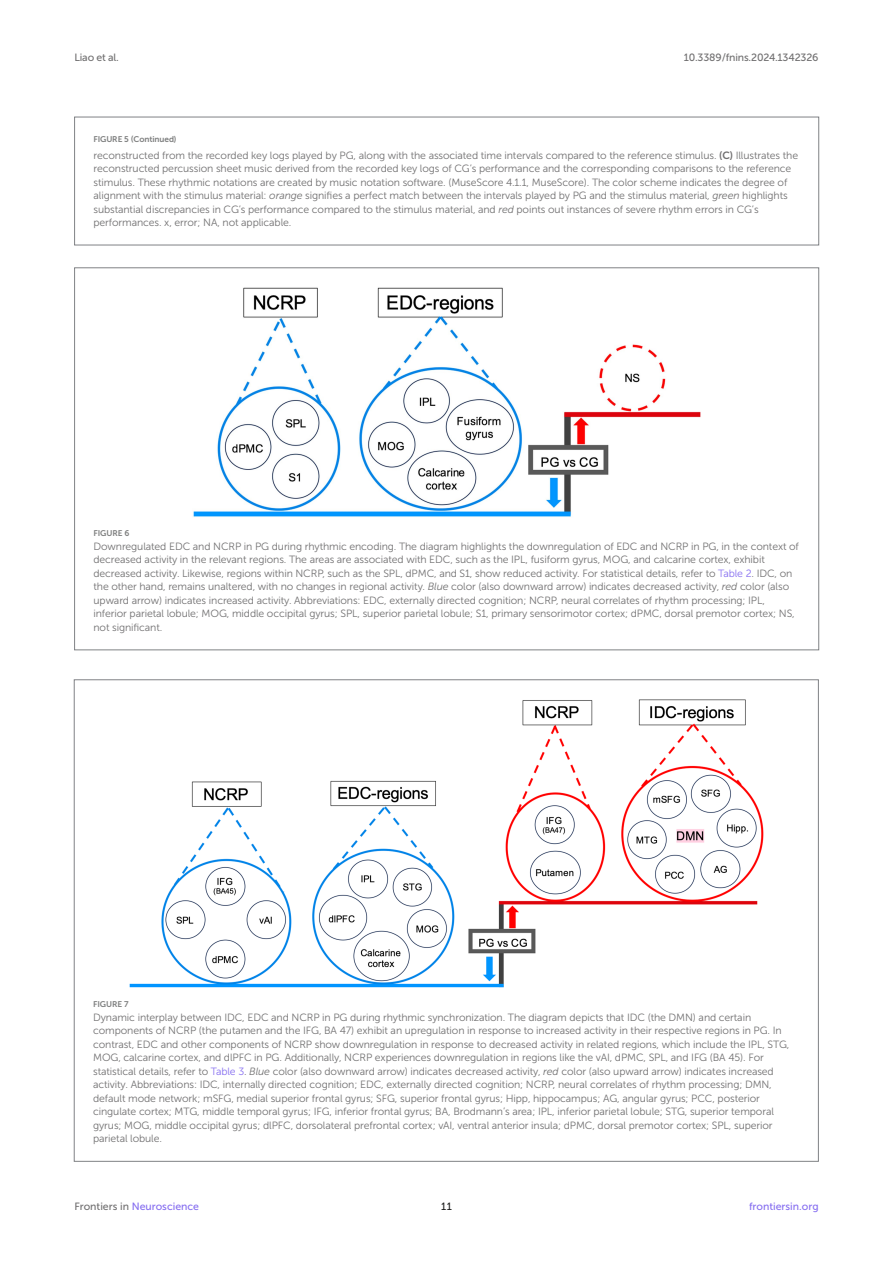
<style>
.page{position:relative;width:893px;height:1263px;background:#fff}
.page>*{position:absolute;margin:0;border:0;box-sizing:border-box;transform-origin:0 0}
.FIG_LEG{font:10.5px/13.5px "Museo Sans 300";letter-spacing:-.01em;color:#706f70}
.t1{font:10.5px "Museo Sans 500";color:#856df0}
.t2{font:10.5px "Museo Sans 500";letter-spacing:-.015em;color:#706f70}
.t3{font:10.5px "Museo Sans 500";color:#1b1c1b}
.FIG_HD{font:8.25px "Museo Sans 700";letter-spacing:-.01em;color:#7e7f7f}
.s1{font-family:"Museo Sans 700"}
.s2{font-style:italic}
.s3{color:#856df0}
.s4{color:#706f70}
</style>
<div class="page">
<img style="left:129px;top:699px;width:635px;height:289px">
<div style="left:74px;top:117px;width:745px;height:128px;border:1px solid #808285"></div>
<img style="left:193px;top:287px;width:508px;height:230px">
<p class="t2" style="left:74px;top:51px;width:46px">Liao et al.</p>
<p class="t2" style="left:684px;top:51px;width:136px">10.3389/fnins.2024.1342326</p>
<p class="FIG_HD" style="left:93px;top:134px;width:85px">FIGURE 5 (Continued)</p>
<p class="FIG_LEG" style="left:94px;top:148px;width:706px">reconstructed from the recorded key logs played by PG, along with the associated time intervals compared to the reference stimulus. <span class="s1">(C)</span> Illustrates the reconstructed percussion sheet music derived from the recorded key logs of CG’s performance and the corresponding comparisons to the reference stimulus. These rhythmic notations are created by music notation software. (MuseScore 4.1.1, MuseScore). The color scheme indicates the degree of alignment with the stimulus material: <span class="s2">orange</span> signifies a perfect match between the intervals played by PG and the stimulus material, <span class="s2">green</span> highlights substantial discrepancies in CG’s performance compared to the stimulus material, and <span class="s2">red</span> points out instances of severe rhythm errors in CG’s performances. x, error; NA, not applicable.</p>
<p class="FIG_HD" style="left:94px;top:529px;width:37px">FIGURE 6</p>
<p class="FIG_LEG" style="left:94px;top:540px;width:707px">Downregulated EDC and NCRP in PG during rhythmic encoding. The diagram highlights the downregulation of EDC and NCRP in PG, in the context of decreased activity in the relevant regions. The areas are associated with EDC, such as the IPL, fusiform gyrus, MOG, and calcarine cortex, exhibit decreased activity. Likewise, regions within NCRP, such as the SPL, dPMC, and S1, show reduced activity. For statistical details, refer to <span class="s3">Table 2</span>. IDC, on the other hand, remains unaltered, with no changes in regional activity. <span class="s2">Blue</span> color (also downward arrow) indicates decreased activity, <span class="s2">red</span> color (also upward arrow) indicates increased activity. Abbreviations: EDC, externally directed cognition; NCRP, neural correlates of rhythm processing; IPL, inferior parietal lobule; MOG, middle occipital gyrus; SPL, superior parietal lobule; S1, primary sensorimotor cortex; dPMC, dorsal premotor cortex; NS, not significant.</p>
<p class="FIG_HD" style="left:93px;top:1000px;width:37px">FIGURE 7</p>
<p class="FIG_LEG" style="left:93px;top:1010px;width:698px">Dynamic interplay between IDC, EDC and NCRP in PG during rhythmic synchronization. The diagram depicts that IDC (the DMN) and certain components of NCRP (the putamen and the IFG, BA 47) exhibit an upregulation in response to increased activity in their respective regions in PG. In contrast, EDC and other components of NCRP show downregulation in response to decreased activity in related regions, which include the IPL, STG, MOG, calcarine cortex, and dlPFC in PG. Additionally, NCRP experiences downregulation in regions like the vAI, dPMC, SPL, and IFG (BA 45). For statistical details, refer to <span class="s3">Table 3</span>. <span class="s2">Blue</span> color (also downward arrow) indicates decreased activity, <span class="s2">red</span> color (also upward arrow) indicates increased activity. Abbreviations: IDC, internally directed cognition; EDC, externally directed cognition; NCRP, neural correlates of rhythm processing; DMN, default mode network; mSFG, medial superior frontal gyrus; SFG, superior frontal gyrus; Hipp, hippocampus; AG, angular gyrus; PCC, posterior cingulate cortex; MTG, middle temporal gyrus; IFG, inferior frontal gyrus; BA, Brodmann’s area; IPL, inferior parietal lobule; STG, superior temporal gyrus; MOG, middle occipital gyrus; dlPFC, dorsolateral prefrontal cortex; vAI, ventral anterior insula; dPMC, dorsal premotor cortex; SPL, superior parietal lobule.</p>
<p class="t1" style="left:74px;top:1200px;width:126px"><span class="s4">Frontiers in</span> Neuroscience</p>
<p class="t3" style="left:441px;top:1200px;width:12px">11</p>
<p class="t1" style="left:749px;top:1200px;width:71px">frontiersin.org</p>
</div>
